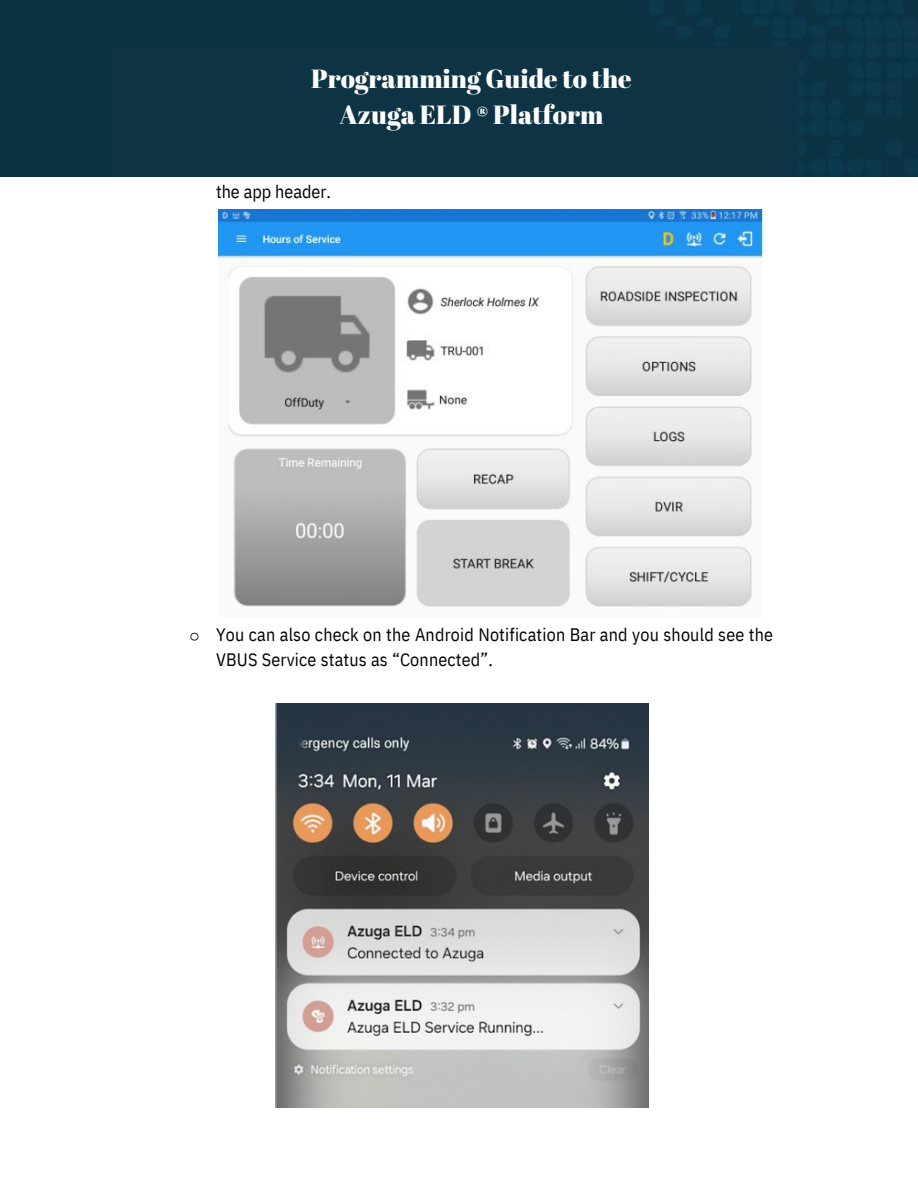
<style>
.page{position:relative;width:918px;height:1188px;background:#fff}
.page>*{position:absolute;margin:0;border:0;box-sizing:border-box;transform-origin:0 0}
.t1{font:26.25px/36px "Abril Fatface";color:#fefefe;text-align:center}
.t2{font:18px/24.8px "IBM Plex Sans Cond";letter-spacing:.01em;color:#000}
.t3{font:18px "Arimo";color:#000}
</style>
<div class="page">
<img style="left:218px;top:209px;width:545px;height:398px">
<div style="left:0;top:0;width:918px;height:177px;background:#0c3344"></div>
<div style="left:112px;top:46px;width:686px;height:131px;background:#0d3344"></div>
<img style="left:275px;top:704px;width:374px;height:404px">
<p class="t1" style="left:311px;top:60px;width:322px">Programming Guide to the<br>Azuga ELD ® Platform</p>
<p class="t2" style="left:216px;top:179px;width:116px">the app header.</p>
<p class="t3" style="left:189px;top:626px;width:12px">○</p>
<p class="t2" style="left:216px;top:622px;width:559px">You can also check on the Android Notification Bar and you should see the<br>VBUS Service status as “Connected”.</p>
</div>
